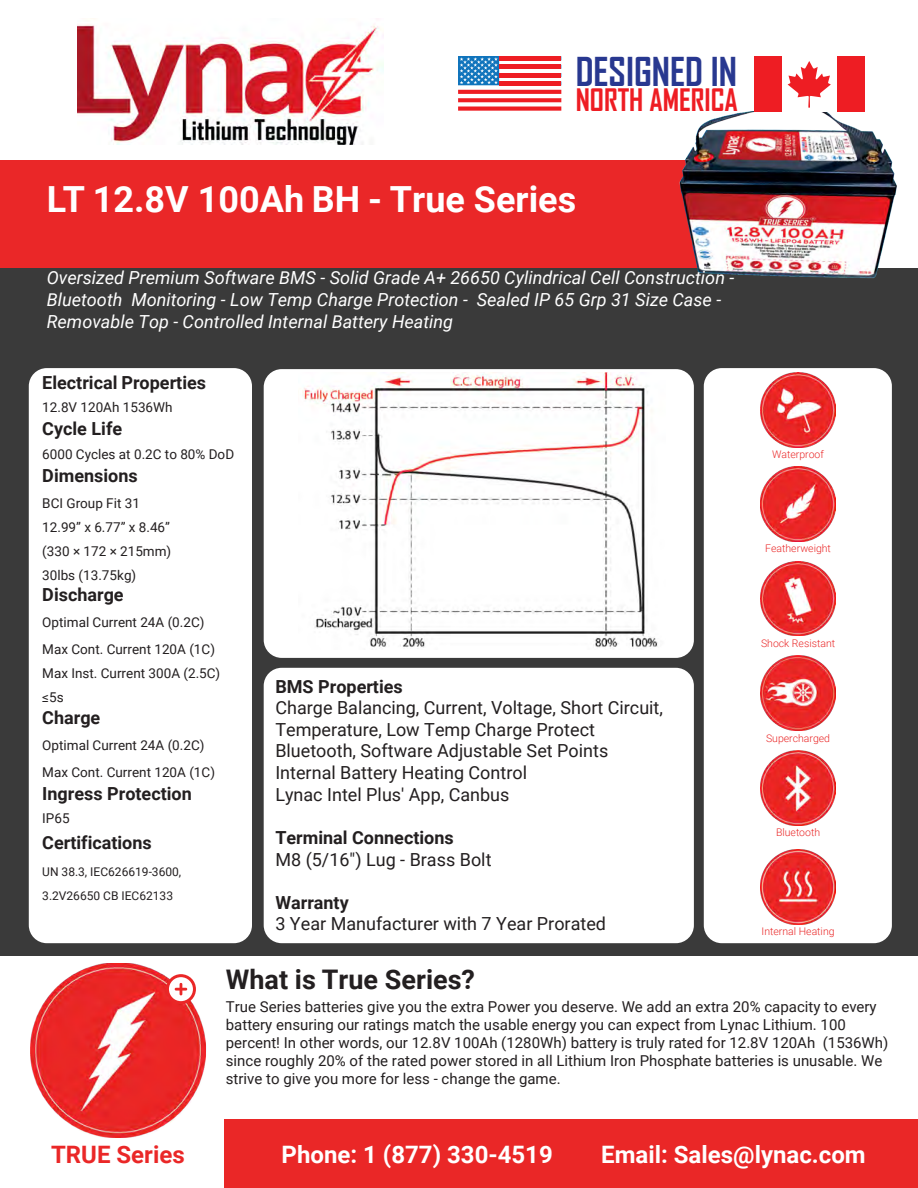
<style>
.page{position:relative;width:918px;height:1188px;background:#fff}
.page>*{position:absolute;margin:0;border:0;box-sizing:border-box;transform-origin:0 0}
.t1{font:700 38.1px "Agency FB";color:#283890}
.t2{font:700 36px "Roboto";color:#fff}
.t3{font:700 29.7px "Agency FB";color:#ee1d23}
.t4{font:700 27px "Roboto";color:#231f20}
.t5{font:700 24px "Roboto";color:#fff}
.t6{font:700 24px "Roboto";color:#ea2727}
.t7{font:18px/21.6px "Roboto";color:#231f20}
.t8{font:italic 18px/21.6px "Roboto";color:#fff}
.t9{font:700 18px "Roboto";color:#231f20}
.t10{font:15px/18px "Roboto";color:#231f20}
.t11{font:13.5px/24px "Roboto";color:#231f20}
.t12{font:12px/24px "Roboto";color:#231f20}
.t13{font:300 10.5px "Roboto";color:#ea2727}
.s1{font-weight:700}
</style>
<div class="page">
<div style="left:0;top:268px;width:918px;height:688px;background:#3a3a3a"></div>
<img style="left:77px;top:18px;width:306px;height:126px">
<div style="left:0;top:160px;width:706px;height:108px;background:#ea2728"></div>
<img style="left:679px;top:112px;width:218px;height:166px">
<div style="left:29px;top:368px;width:223px;height:575px;background:#fff;border-radius:18px"></div>
<div style="left:264px;top:369px;width:430px;height:289px;background:#fff;border-radius:18px"></div>
<div style="left:264px;top:668px;width:430px;height:275px;background:#fff;border-radius:18px"></div>
<div style="left:224px;top:1120px;width:694px;height:68px;background:#ea2727"></div>
<img style="left:302px;top:373px;width:356px;height:275px">
<svg style="left:458px;top:56px;width:103px;height:55px"></svg>
<div style="left:754px;top:57px;width:28px;height:55px;background:#ee1d23"></div>
<div style="left:837px;top:57px;width:27px;height:55px;background:#ee1d23"></div>
<svg style="left:788px;top:61px;width:43px;height:47px"></svg>
<div style="left:704px;top:368px;width:188px;height:575px;background:#fff;border-radius:18px"></div>
<img style="left:31px;top:963px;width:174px;height:175px">
<svg style="left:167px;top:976px;width:27px;height:27px"></svg>
<div style="left:166px;top:974px;width:30px;height:30px;border:3px solid #ea2727;border-radius:50%"></div>
<svg style="left:175px;top:983px;width:12px;height:12px"></svg>
<img style="left:761px;top:373px;width:74px;height:74px">
<img style="left:761px;top:467px;width:74px;height:74px">
<img style="left:761px;top:561px;width:74px;height:75px">
<img style="left:761px;top:656px;width:74px;height:74px">
<img style="left:761px;top:751px;width:74px;height:74px">
<img style="left:761px;top:849px;width:74px;height:75px">
<h1 class="t1" style="left:576px;top:48px;width:163px">DESIGNED IN</h1>
<h3 class="t3" style="left:576px;top:81px;width:164px">NORTH AMERICA</h3>
<p class="t2" style="left:47px;top:174px;width:531px">LT 12.8V 100Ah BH - True Series</p>
<p class="t8" style="left:47px;top:267px;width:689px">Oversized Premium Software BMS - Solid Grade A+ 26650 Cylindrical Cell Construction -<br>Bluetooth Monitoring - Low Temp Charge Protection - Sealed IP 65 Grp 31 Size Case -<br>Removable Top - Controlled Internal Battery Heating</p>
<p class="t9" style="left:42px;top:370px;width:165px">Electrical Properties</p>
<p class="t11" style="left:42px;top:395px;width:132px">12.8V 120Ah 1536Wh</p>
<p class="t9" style="left:42px;top:416px;width:81px">Cycle Life</p>
<p class="t11" style="left:42px;top:441px;width:193px">6000 Cycles at 0.2C to 80% DoD</p>
<p class="t9" style="left:42px;top:463px;width:97px">Dimensions</p>
<p class="t11" style="left:42px;top:491px;width:131px">BCI Group Fit 31<br>12.99” x 6.77” x 8.46” (330 × 172 × 215mm)<br>30lbs (13.75kg)</p>
<p class="t9" style="left:42px;top:582px;width:83px">Discharge</p>
<p class="t11" style="left:42px;top:609px;width:174px;line-height:26.5px">Optimal Current 24A (0.2C)<br>Max Cont. Current 120A (1C)</p>
<p class="t11" style="left:42px;top:660px;width:180px">Max Inst. Current 300A (2.5C) ≤5s</p>
<p class="t9" style="left:42px;top:705px;width:60px">Charge</p>
<p class="t11" style="left:42px;top:731px;width:174px;line-height:27.2px">Optimal Current 24A (0.2C)<br>Max Cont. Current 120A (1C)</p>
<p class="t9" style="left:42px;top:781px;width:151px">Ingress Protection</p>
<p class="t11" style="left:42px;top:806px;width:29px">IP65</p>
<p class="t9" style="left:42px;top:830px;width:111px">Certifications</p>
<p class="t12" style="left:42px;top:859px;width:141px">UN 38.3, IEC626619-3600,<br>3.2V26650 CB IEC62133</p>
<p class="t7" style="left:275px;top:675px;width:389px"><span class="s1">BMS Properties<br></span>Charge Balancing, Current, Voltage, Short Circuit, Temperature, Low Temp Charge Protect Bluetooth, Software Adjustable Set Points Internal Battery Heating Control<br>Lynac Intel Plus' App, Canbus</p>
<p class="t7" style="left:275px;top:826px;width:218px"><span class="s1">Terminal Connections<br></span>M8 (5/16") Lug - Brass Bolt</p>
<p class="t7" style="left:275px;top:891px;width:332px"><span class="s1">Warranty<br></span>3 Year Manufacturer with 7 Year Prorated</p>
<p class="t13" style="left:772px;top:447px;width:53px">Waterproof</p>
<p class="t13" style="left:765px;top:541px;width:67px">Featherweight</p>
<p class="t13" style="left:761px;top:636px;width:76px">Shock Resistant</p>
<p class="t13" style="left:766px;top:731px;width:66px">Supercharged</p>
<p class="t13" style="left:776px;top:825px;width:46px">Bluetooth</p>
<p class="t13" style="left:762px;top:924px;width:74px">Internal Heating</p>
<p class="t6" style="left:51px;top:1137px;width:135px">TRUE Series</p>
<p class="t4" style="left:226px;top:960px;width:251px">What is True Series?</p>
<p class="t10" style="left:226px;top:997px;width:664px">True Series batteries give you the extra Power you deserve. We add an extra 20% capacity to every battery ensuring our ratings match the usable energy you can expect from Lynac Lithium. 100 percent! In other words, our 12.8V 100Ah (1280Wh) battery is truly rated for 12.8V 120Ah (1536Wh) since roughly 20% of the rated power stored in all Lithium Iron Phosphate batteries is unusable. We strive to give you more for less - change the game.</p>
<p class="t5" style="left:282px;top:1137px;width:273px">Phone: 1 (877) 330-4519</p>
<p class="t5" style="left:601px;top:1137px;width:266px">Email: Sales@lynac.com</p>
</div>
